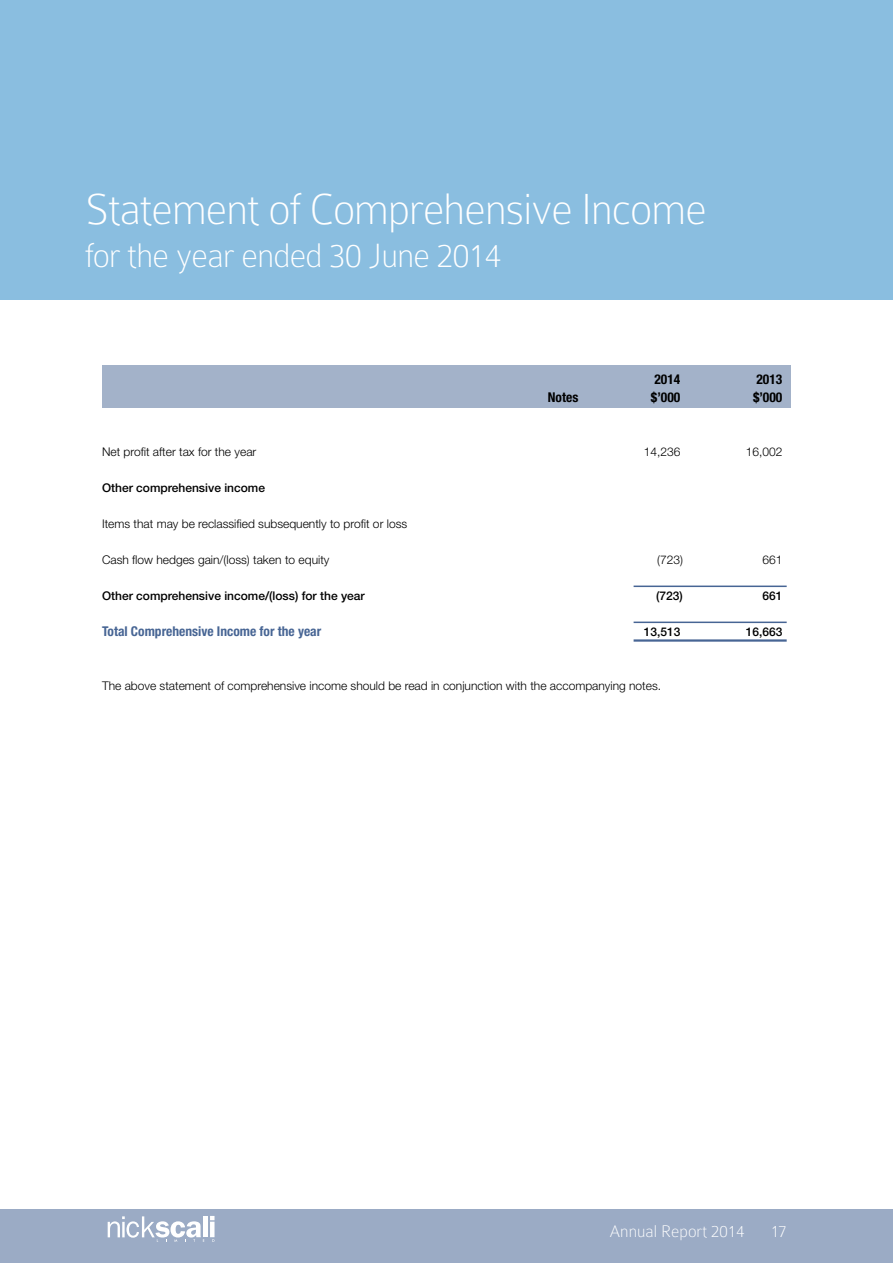
<style>
.page{position:relative;width:893px;height:1263px;background:#fff}
.page>*{position:absolute;margin:0;border:0;box-sizing:border-box;transform-origin:0 0}
.t1{font:100 46.5px "Colaborate";letter-spacing:-.02em;color:#fff}
.t2{font:100 36px "Colaborate";letter-spacing:-.02em;color:#fff}
.t3{font:100 18px "Colaborate";color:#fff}
.t4{font:700 condensed 13.5px "Helvetica Neue";color:#476594}
.t5{font:700 condensed 13.5px "Helvetica Neue";color:#000}
.t6{font:300 12px "Helvetica Neue";color:#000}
.t7{font:500 12px "Helvetica Neue";color:#000}
</style>
<div class="page">
<div style="left:0;top:1209px;width:893px;height:54px;background:#9babc5"></div>
<hr style="left:0;top:1209px;width:1px;height:54px;background:#7088ac">
<hr style="left:203px;top:1216px;width:4px;height:21px;background:#fff">
<div style="left:210px;top:1222px;width:5px;height:15px;background:#fff"></div>
<svg style="left:210px;top:1216px;width:5px;height:4px"></svg>
<svg style="left:108px;top:1216px;width:96px;height:26px"></svg>
<div style="left:102px;top:366px;width:689px;height:42px;background:#a3b2c9"></div>
<div style="left:0;top:0;width:893px;height:300px;background:#8abee0"></div>
<hr style="left:634px;top:585px;width:153px;height:2px;background:#476594">
<hr style="left:634px;top:639px;width:153px;height:3px;background:#476594">
<hr style="left:634px;top:621px;width:153px;height:2px;background:#476594">
<h1 class="t1" style="left:85px;top:185px;width:623px">Statement of Comprehensive Income</h1>
<h2 class="t2" style="left:85px;top:237px;width:417px">for the year ended 30 June 2014</h2>
<p class="t5" style="left:654px;top:371px;width:27px">2014</p>
<p class="t5" style="left:756px;top:371px;width:27px">2013</p>
<p class="t5" style="left:548px;top:389px;width:32px">Notes</p>
<p class="t5" style="left:651px;top:389px;width:31px">$’000</p>
<p class="t5" style="left:753px;top:389px;width:31px">$’000</p>
<p class="t6" style="left:102px;top:444px;width:156px">Net profit after tax for the year</p>
<p class="t6" style="left:644px;top:444px;width:38px">14,236</p>
<p class="t6" style="left:746px;top:444px;width:38px">16,002</p>
<p class="t7" style="left:102px;top:480px;width:164px">Other comprehensive income</p>
<p class="t6" style="left:102px;top:516px;width:307px">Items that may be reclassified subsequently to profit or loss</p>
<p class="t6" style="left:102px;top:552px;width:229px">Cash flow hedges gain/(loss) taken to equity</p>
<p class="t6" style="left:657px;top:552px;width:27px">(723)</p>
<p class="t6" style="left:762px;top:552px;width:22px">661</p>
<p class="t7" style="left:102px;top:588px;width:264px">Other comprehensive income/(loss) for the year</p>
<p class="t7" style="left:656px;top:588px;width:28px">(723)</p>
<p class="t7" style="left:762px;top:588px;width:22px">661</p>
<p class="t4" style="left:102px;top:623px;width:221px">Total Comprehensive Income for the year</p>
<p class="t7" style="left:644px;top:624px;width:38px">13,513</p>
<p class="t7" style="left:746px;top:624px;width:38px">16,663</p>
<p class="t6" style="left:102px;top:678px;width:561px">The above statement of comprehensive income should be read in conjunction with the accompanying notes.</p>
<h3 class="t3" style="left:609px;top:1221px;width:137px">Annual Report 2014</h3>
<h3 class="t3" style="left:771px;top:1221px;width:18px">17</h3>
</div>
